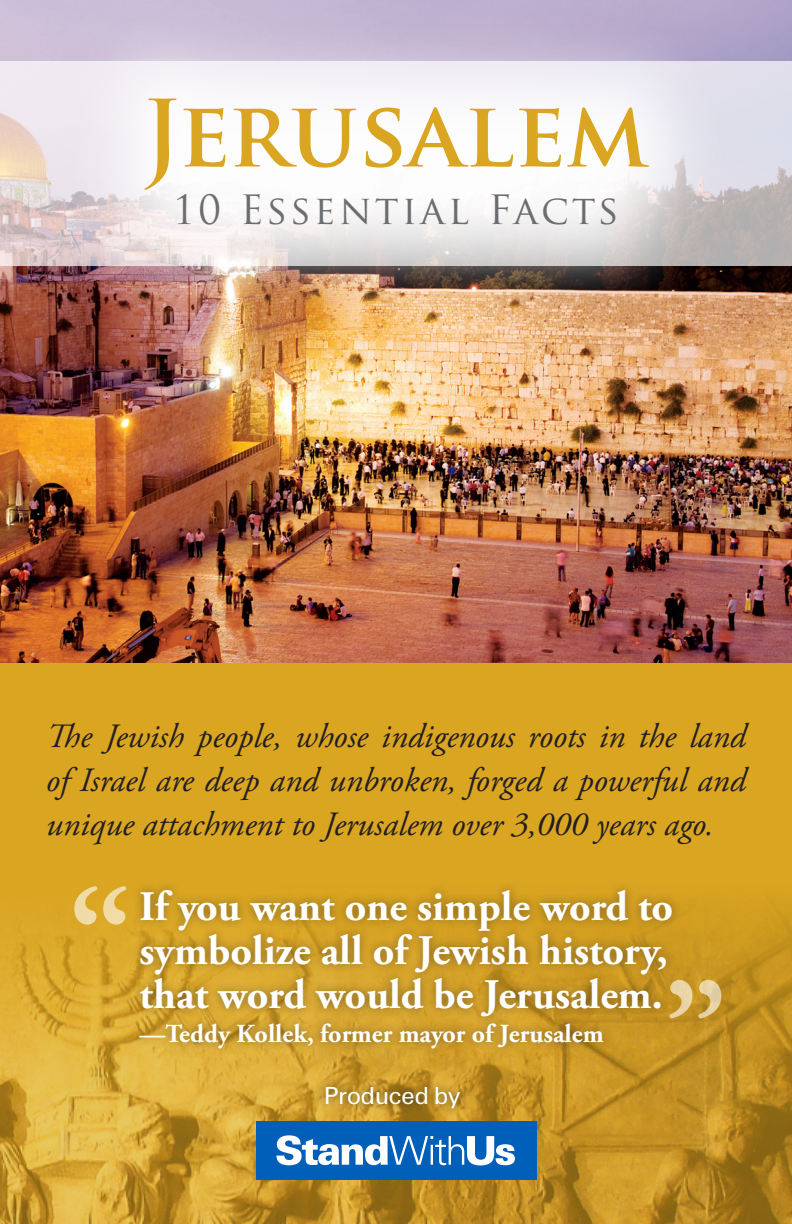
<style>
.page{position:relative;width:792px;height:1224px;background:#fff}
.page>*{position:absolute;margin:0;border:0;box-sizing:border-box;transform-origin:0 0}
.t1{font:700 132px "Adobe Garamond Pro";color:#fff}
.t2{font:700 90.2px "Trajan Pro";color:#daa520}
.t3{font:700 42px/44px "Adobe Garamond Pro";color:#fff}
.t4{font:39.4px "Trajan Pro";letter-spacing:.08em;color:#6c6d70}
.t5{font:italic 34px/44px "Adobe Garamond Pro";color:#231f20;text-align:justify}
.t6{font:700 26px "Adobe Garamond Pro";color:#fff}
.t7{font:25.6px "U55";color:#fff}
</style>
<div class="page">
<div style="left:0;top:663px;width:792px;height:561px;background:#daa520"></div>
<img style="left:0;top:902px;width:792px;height:322px">
<img style="left:0;top:0;width:792px;height:663px">
<svg style="left:0;top:62px;width:792px;height:204px;background:#dbd2d4"></svg>
<div style="left:57px;top:8px;width:681px;height:308px;background:#fff;opacity:.95"></div>
<div style="left:315px;top:1077px;width:154px;height:41px;background:#231f20;opacity:.69"></div>
<div style="left:256px;top:1122px;width:280px;height:58px;background:#005fb9"></div>
<svg style="left:276px;top:1135px;width:239px;height:30px"></svg>
<div style="left:130px;top:881px;width:552px;height:176px;background:#231f20;opacity:.47"></div>
<p class="t2" style="left:143px;top:78px;width:508px">JERUSALEM</p>
<p class="t4" style="left:488px;top:185px;width:133px">Facts</p>
<p class="t4" style="left:173px;top:185px;width:50px">10</p>
<p class="t4" style="left:240px;top:185px;width:231px">Essential</p>
<p class="t5" style="left:46px;top:715px;width:701px">The Jewish people, whose indigenous roots in the land of Israel are deep and unbroken, forged a powerful and unique attachment to Jerusalem over 3,000 years ago.</p>
<h1 class="t1" style="left:69px;top:861px;width:64px">”</h1>
<p class="t3" style="left:140px;top:885px;width:535px">If you want one simple word to symbolize all of Jewish history, that word would be Jerusalem.</p>
<p class="t6" style="left:140px;top:1018px;width:466px">—Teddy Kollek, former mayor of Jerusalem</p>
<h1 class="t1" style="left:727px;top:1044px;width:64px;rotate:-180deg">”</h1>
<p class="t7" style="left:324px;top:1079px;width:138px">Produced by</p>
</div>
